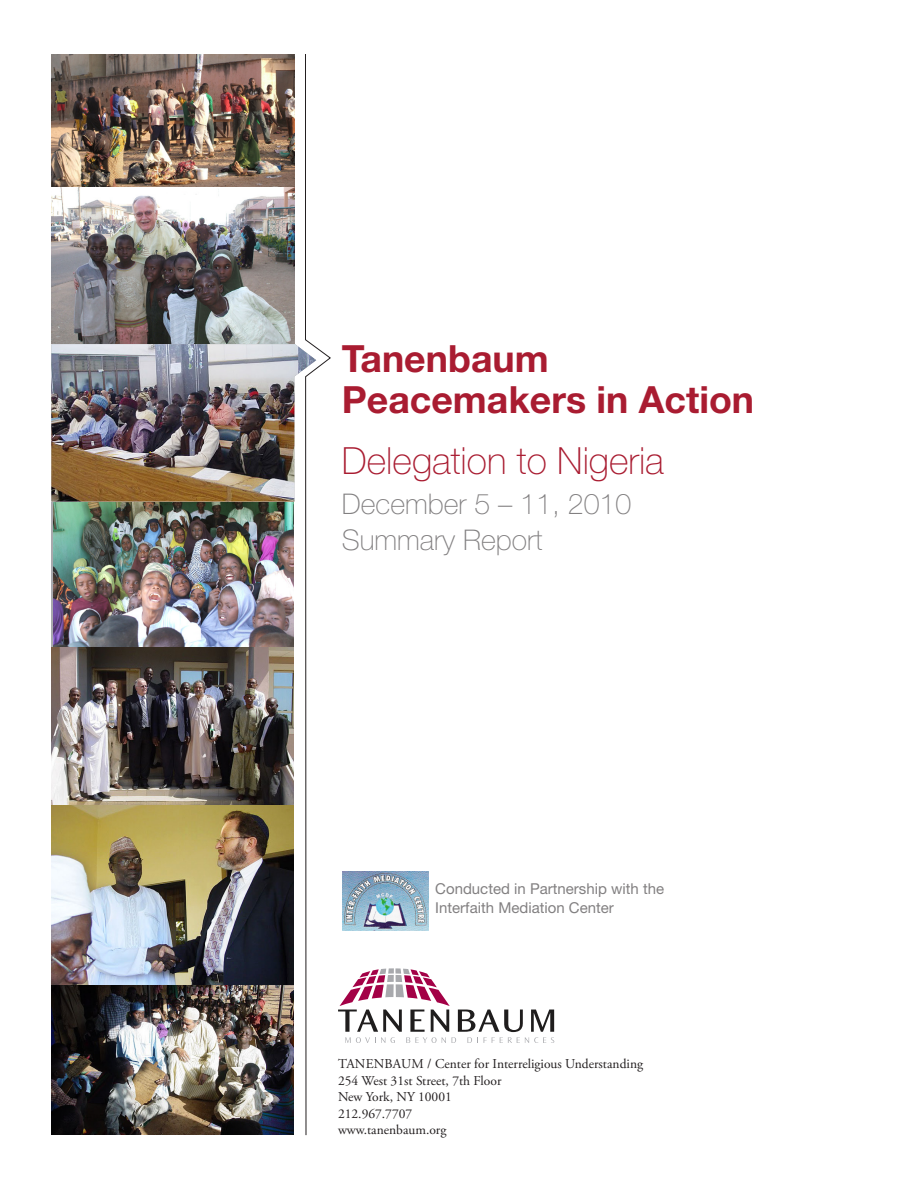
<style>
.page{position:relative;width:918px;height:1188px;background:#fff}
.page>*{position:absolute;margin:0;border:0;box-sizing:border-box;transform-origin:0 0}
.t1{font:700 37.5px/40.5px "Helvetica Neue";color:#a91c31}
.t2{font:100 37.5px "Helvetica Neue";color:#a91c31}
.t3{font:100 28.5px "Helvetica Neue";color:#828081}
.t4{font:15px/19.5px "Helvetica Neue";color:#828081}
.t5{font:13.5px "Adobe Garamond Pro";color:#231f20}
</style>
<div class="page">
<svg style="left:338px;top:968px;width:216px;height:75px"></svg>
<img style="left:51px;top:54px;width:280px;height:1082px">
<img style="left:342px;top:871px;width:87px;height:59px">
<p class="t1" style="left:342px;top:338px;width:414px">Tanenbaum<br>Peacemakers in Action</p>
<p class="t2" style="left:342px;top:439px;width:324px">Delegation to Nigeria</p>
<p class="t3" style="left:342px;top:488px;width:291px">December 5 – 11, 2010</p>
<p class="t3" style="left:342px;top:524px;width:202px">Summary Report</p>
<p class="t4" style="left:435px;top:878px;width:230px">Conducted in Partnership with the<br>Interfaith Mediation Center</p>
<p class="t5" style="left:338px;top:1056px;width:306px">TANENBAUM / Center for Interreligious Understanding</p>
<p class="t5" style="left:338px;top:1073px;width:165px">254 West 31st Street, 7th Floor</p>
<p class="t5" style="left:338px;top:1089px;width:115px">New York, NY 10001</p>
<p class="t5" style="left:338px;top:1106px;width:76px">212.967.7707</p>
<p class="t5" style="left:338px;top:1122px;width:110px">www.tanenbaum.org</p>
</div>
